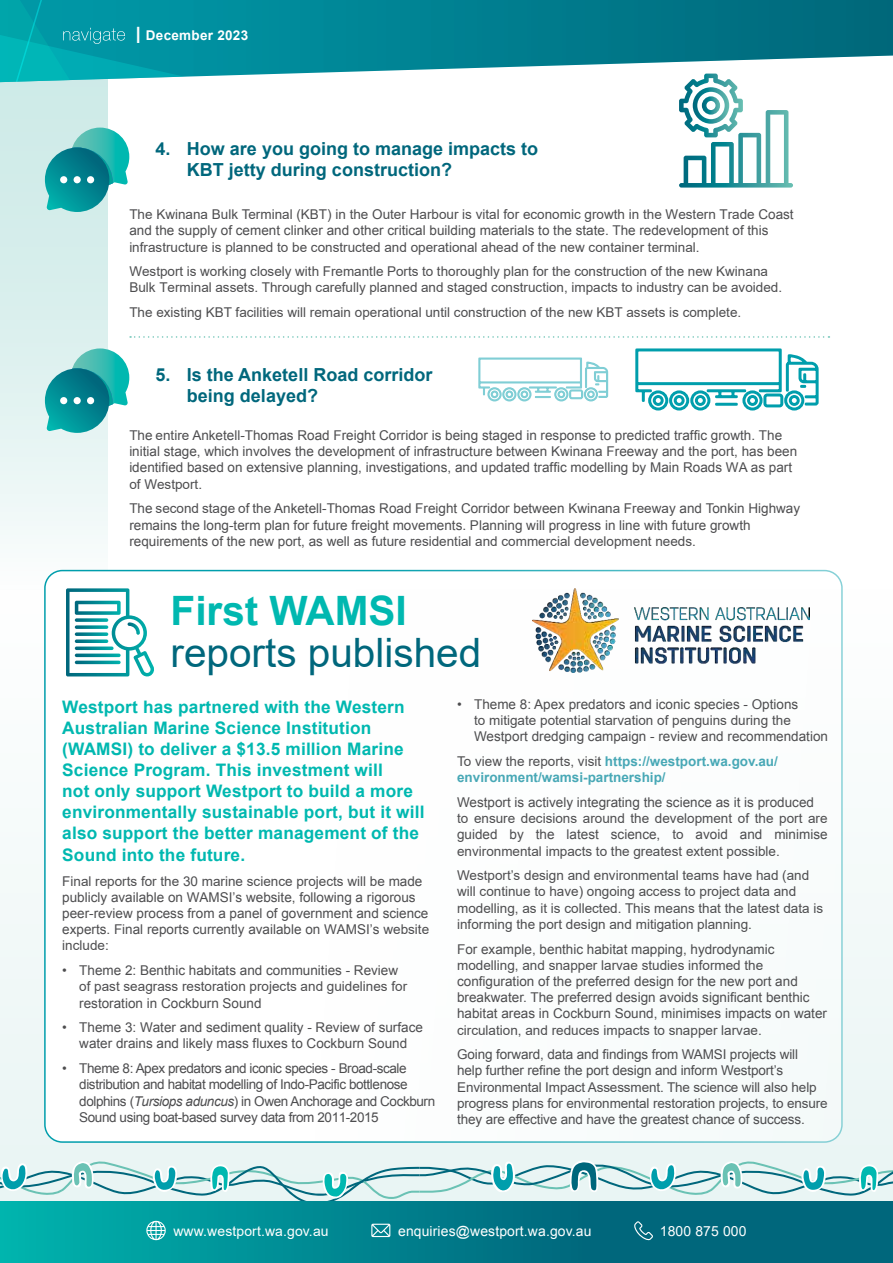
<style>
.page{position:relative;width:893px;height:1263px;background:#fff}
.page>*{position:absolute;margin:0;border:0;box-sizing:border-box;transform-origin:0 0}
.t1{font:40.5px "Arial";color:#00677c}
.t2{font:700 40.5px "Arial";color:#00b8b0}
.t3{font:700 18px/21.6px "Arial";color:#00677c}
.t4{font:700 17.25px/21.1px "Arial";letter-spacing:.01em;color:#00b8b0}
.t5{font:13.95px "Arial";letter-spacing:.01em;color:#fff}
.t6{font:13.95px "Arial";letter-spacing:.01em;color:#fff}
.t7{font:13.5px/16.2px "Arial";color:#4d4d4f}
.t8{font:13.5px/16.2px "Arial";color:#4d4d4f}
.t9{font:13.5px/16.2px "Arial";letter-spacing:-.03em;color:#4d4d4f}
.t10{font:700 13.5px "Arial";color:#48a8b6}
.t11{font:700 13.5px "Arial";letter-spacing:.02em;color:#fff}
.s1{font-weight:400;font-size:22.5px}
.s2{font-style:inherit}
.s3{font-style:italic}
.s4{font-weight:700;color:#48a8b6}
</style>
<div class="page">
<div style="left:0;top:864px;width:893px;height:294px;background:#edf6f6"></div>
<svg style="left:0;top:82px;width:108px;height:501px"></svg>
<div style="left:45px;top:571px;width:797px;height:571px;background:#fff;border-radius:17px"></div>
<svg style="left:45px;top:128px;width:84px;height:84px;background:#4ab2b4"></svg>
<div style="left:74px;top:176px;width:7px;height:7px;background:#fff;border-radius:50%"></div>
<div style="left:60px;top:176px;width:7px;height:7px;background:#fff;border-radius:50%"></div>
<div style="left:87px;top:176px;width:7px;height:7px;background:#fff;border-radius:50%"></div>
<svg style="left:45px;top:348px;width:84px;height:85px;background:#4fb4b6"></svg>
<div style="left:74px;top:397px;width:7px;height:7px;background:#fff;border-radius:50%"></div>
<div style="left:60px;top:397px;width:7px;height:7px;background:#fff;border-radius:50%"></div>
<div style="left:87px;top:397px;width:7px;height:7px;background:#fff;border-radius:50%"></div>
<svg style="left:130px;top:336px;width:699px;height:2px"></svg>
<img style="left:533px;top:588px;width:276px;height:84px">
<svg style="left:635px;top:348px;width:184px;height:63px"></svg>
<div style="left:715px;top:403px;width:23px;height:3px;border:2px solid #009eac"></div>
<svg style="left:478px;top:357px;width:131px;height:45px"></svg>
<svg style="left:679px;top:82px;width:114px;height:106px"></svg>
<svg style="left:0;top:1158px;width:893px;height:43px;background:#c3e2e3"></svg>
<svg style="left:189px;top:0;width:704px;height:25px;background:#007b8d"></svg>
<svg style="left:189px;top:25px;width:704px;height:57px"></svg>
<svg style="left:0;top:0;width:189px;height:82px;background:#0aa2ac"></svg>
<svg style="left:0;top:1201px;width:893px;height:62px;background:#00808c"></svg>
<svg style="left:146px;top:1221px;width:20px;height:19px"></svg>
<svg style="left:371px;top:1224px;width:19px;height:13px"></svg>
<svg style="left:634px;top:1221px;width:19px;height:19px"></svg>
<svg style="left:66px;top:588px;width:88px;height:88px"></svg>
<svg style="left:75px;top:618px;width:33px;height:4px"></svg>
<svg style="left:75px;top:625px;width:33px;height:4px"></svg>
<svg style="left:75px;top:632px;width:33px;height:4px"></svg>
<svg style="left:75px;top:639px;width:33px;height:4px"></svg>
<svg style="left:75px;top:646px;width:39px;height:4px"></svg>
<svg style="left:75px;top:654px;width:46px;height:3px"></svg>
<svg style="left:75px;top:661px;width:46px;height:3px"></svg>
<p class="t11" style="left:135px;top:26px;width:115px"><span class="s1">I</span> December 2023</p>
<h2 class="t3" style="left:187px;top:138px;width:353px;text-indent:-32px">4. How are you going to manage impacts to<br>KBT jetty during construction?</h2>
<p class="t7" style="left:129px;top:206px;width:666px"><span class="s2">The Kwinana Bulk Terminal (KBT) in the Outer Harbour is vital for economic growth in the Western Trade</span> Coast and the supply of cement clinker and other critical building materials to the state. The redevelopment of this</p>
<p class="t8" style="left:129px;top:234px;width:640px;line-height:24.8px">infrastructure is planned to be constructed and operational ahead of the new container terminal.<br>Westport is working closely with Fremantle Ports to thoroughly plan for the construction of the new Kwinana</p>
<p class="t8" style="left:129px;top:275px;width:654px;line-height:24.8px">Bulk Terminal assets. Through carefully planned and staged construction, impacts to industry can be avoided.<br>The existing KBT facilities will remain operational until construction of the new KBT assets is complete.</p>
<h2 class="t3" style="left:187px;top:364px;width:247px;text-indent:-32px">5. Is the Anketell R<span class="s2">oa</span>d corridor being delayed?</h2>
<p class="t7" style="left:129px;top:427px;width:669px">The entire Anketell-Thomas Road Freight Corridor is being staged in response to predicted traffic growth. The initial stage, which involves the development of infrastructure between Kwinana Freeway and the port, has been identified based on extensive planning, investigations, and updated traffic modelling by Main Roads WA as part</p>
<p class="t8" style="left:129px;top:476px;width:74px">of Westport.</p>
<p class="t7" style="left:129px;top:501px;width:672px">The second stage of the Anketell-Thomas Road Freight Corridor between Kwinana Freeway and Tonkin Highway remains the long-term plan for future freight movements. Planning will progress in line with future growth requirements of the new port, as <span class="s2">well as future residential and commercial development needs.</span></p>
<h1 class="t2" style="left:171px;top:582px;width:238px">First WAMSI</h1>
<h1 class="t1" style="left:171px;top:625px;width:312px">reports published</h1>
<p class="t4" style="left:62px;top:697px;width:364px">Westport has partnered with the Western Australian Marine Science Institution (WAMSI) to deliver a $13.5 million Marine Science Program. This investment will<br>not only support Westport to build a more environmentally sustainable port, but it will also support the better management of the Sound into the future.</p>
<p class="t7" style="left:62px;top:873px;width:368px"><span class="s2">Final reports for the 30 marine science projects will be</span> made publicly available on WAMSI’s website, following a rigorous peer-review process from a panel of government and science experts. Final reports currently available on WAMSI’s <span class="s2">website include:</span></p>
<p class="t8" style="left:79px;top:962px;width:329px;text-indent:-17px">• <span class="s2">Theme 2: Benthic habitats and communities - Review </span>of past seagrass restoration projects and guidelines for</p>
<p class="t7" style="left:79px;top:995px;width:184px">restoration in Cockburn Sound</p>
<p class="t7" style="left:62px;top:1019px;width:362px;text-align:center"><span class="s2">•</span> Theme 3: Water and sediment quality - Review of surface water drains and likely mass fluxes to Cockburn Sound</p>
<p class="t9" style="left:79px;top:1060px;width:357px;text-indent:-17px"><span class="s2">•</span> Theme 8: Apex predators and iconic species - Broad-scale distribution and habitat modelling of Indo-Pacific bottlenose dolphins (<span class="s3">Tursiops aduncus</span>) in Owen Anchorage and Cockburn Sound using boat-based survey data from 2011-2015</p>
<p class="t8" style="left:474px;top:696px;width:326px;text-indent:-17px">• <span class="s2">Theme 8: Apex predators and iconic species - Options </span>to mitigate potential starvation of penguins during the</p>
<p class="t7" style="left:457px;top:724px;width:372px;line-height:24.8px;text-indent:17px">Westport dredging campaign - review and recommendation<br><span class="s2">To view the reports, visit</span> <span class="s4">https://westport.wa.gov.au/</span></p>
<p class="t10" style="left:457px;top:768px;width:210px">environment/wamsi-partnership/</p>
<p class="t7" style="left:457px;top:794px;width:358px">Westport is actively integrating the science as it is produced</p>
<p class="t8" style="left:457px;top:810px;width:372px">to ensure decisions around the development of the port are</p>
<p class="t7" style="left:457px;top:827px;width:372px">guided by the latest science, to avoid and minimise</p>
<p class="t8" style="left:457px;top:838px;width:354px;line-height:24.8px">environmental impacts to the greatest extent possible.<br>Westport’s design and environmental teams have had (and</p>
<p class="t8" style="left:457px;top:883px;width:367px">will continue to have) ongoing access to project data and modelling, as it is collected. This means that the latest data is informing <span class="s2">the</span> port design and mitigation planning.</p>
<p class="t7" style="left:457px;top:941px;width:319px">For example, benthic habitat mapping, hydrodynamic</p>
<p class="t8" style="left:457px;top:957px;width:308px">modelling, and snapper larvae studies informed the</p>
<p class="t7" style="left:457px;top:973px;width:371px">configuration of the preferred design for the new port and breakwater. The preferred design avoids significant benthic habitat areas in Cockburn Sound, minimises impacts on water</p>
<p class="t8" style="left:457px;top:1021px;width:306px">circulation, and reduces impacts to snapper larvae.</p>
<p class="t7" style="left:457px;top:1046px;width:342px">Going forward, data and findings from WAMSI projects will help further refine the port design and inform Westport’s</p>
<p class="t8" style="left:457px;top:1079px;width:372px">Environmental Impact Assessment. The science will also help progress plans for environmental restoration projects, to ensure</p>
<p class="t7" style="left:457px;top:1111px;width:349px">they are effective and have the greatest chance of success.</p>
<p class="t5" style="left:173px;top:1221px;width:157px">www.westport.wa.gov.au</p>
<p class="t6" style="left:398px;top:1221px;width:195px">enquiries@westport.wa.gov.au</p>
<p class="t5" style="left:660px;top:1221px;width:88px">1800 875 000</p>
</div>
